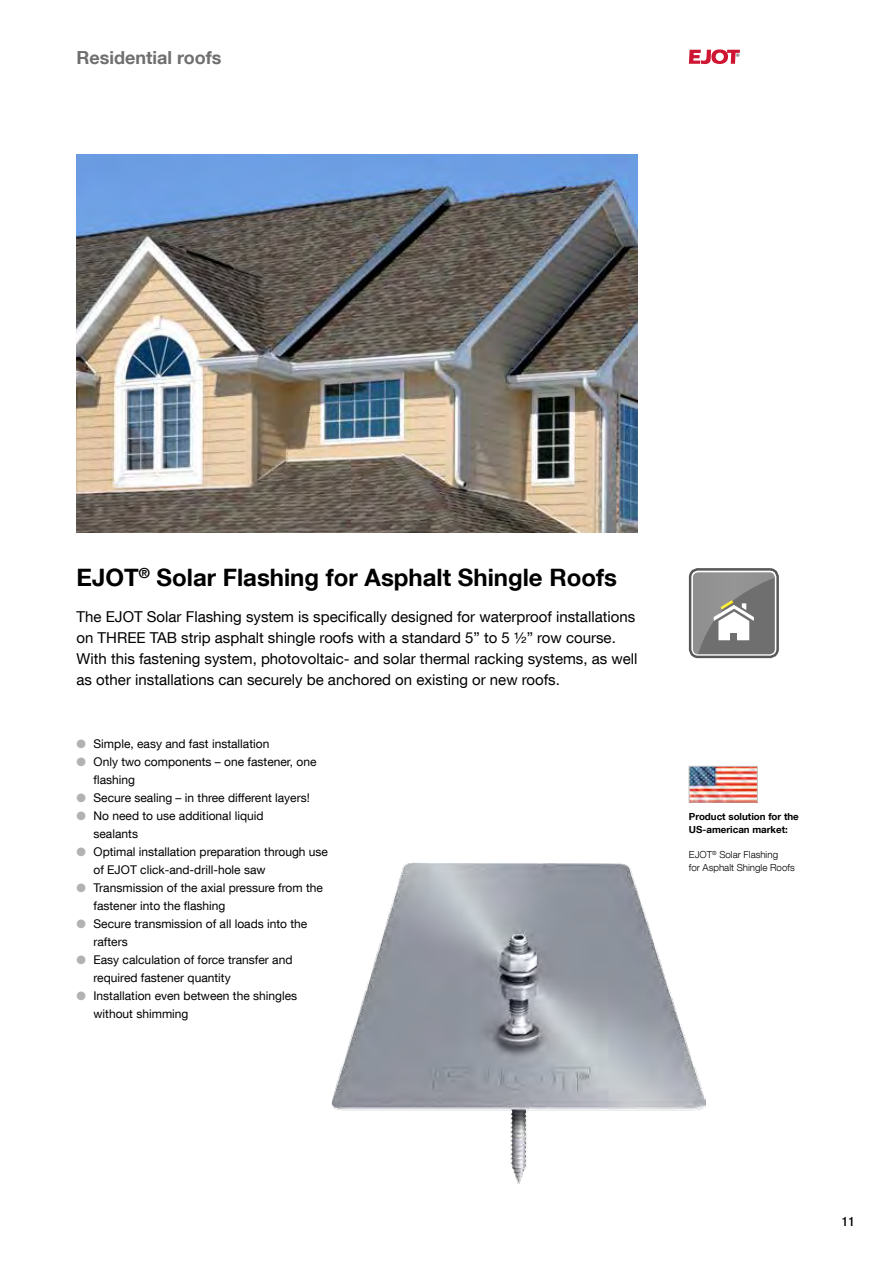
<style>
.page{position:relative;width:893px;height:1263px;background:#fff}
.page>*{position:absolute;margin:0;border:0;box-sizing:border-box;transform-origin:0 0}
.t1{font:700 24px "Helvetica Neue LT Com";color:#000}
.t2{font:700 18px "Helvetica Neue LT Com";color:#706f6f}
.t3{font:15px/21px "Helvetica Neue LT Com";color:#000}
.t4{font:500 condensed 12.75px "Helvetica Neue LT Com";color:#000}
.t5{font:12px/18px "Helvetica Neue LT Com";color:#000}
.t6{font:300 9.75px/12.8px "Helvetica Neue LT Com";color:#000}
.t7{font:700 9.75px/12.8px "Helvetica Neue LT Com";color:#000}
.s1{color:#b3b2b2}
</style>
<div class="page">
<svg style="left:689px;top:49px;width:51px;height:15px"></svg>
<img style="left:332px;top:862px;width:373px;height:321px">
<div style="left:689px;top:568px;width:90px;height:90px;border:8px solid #575756;border-radius:5px"></div>
<div style="left:691px;top:571px;width:85px;height:85px;border:3px solid #fff;border-radius:5px"></div>
<svg style="left:693px;top:572px;width:82px;height:82px;background:#929190"></svg>
<img style="left:691px;top:768px;width:64px;height:32px">
<div style="left:689px;top:766px;width:68px;height:36px;border:1px solid #c6c6c6"></div>
<img style="left:77px;top:154px;width:561px;height:378px">
<h2 class="t2" style="left:77px;top:46px;width:146px">Residential roofs</h2>
<h1 class="t1" style="left:77px;top:562px;width:542px">EJOT<sup>®</sup> Solar Flashing for Asphalt Shingle Roofs</h1>
<p class="t3" style="left:77px;top:606px;width:562px">The EJOT Solar Flashing system is specifically designed for waterproof installations on THREE TAB strip asphalt shingle roofs with a standard 5” to 5 ½” row course.<br>With this fastening system, photovoltaic- and solar thermal racking systems, as well as other installations can securely be anchored on existing or new roofs.</p>
<p class="t5" style="left:77px;top:735px;width:194px"><span class="s1">●</span> Simple, easy and fast installation</p>
<p class="t5" style="left:94px;top:753px;width:224px;text-indent:-17px"><span class="s1">●</span> Only two components – one fastener, one flashing</p>
<p class="t5" style="left:77px;top:789px;width:235px"><span class="s1">●</span> Secure sealing – in three different layers!</p>
<p class="t5" style="left:94px;top:807px;width:172px;text-indent:-17px"><span class="s1">●</span> No need to use additional liquid sealants</p>
<p class="t5" style="left:94px;top:843px;width:236px;text-indent:-17px"><span class="s1">●</span> Optimal installation preparation through use of EJOT click-and-drill-hole saw</p>
<p class="t5" style="left:94px;top:879px;width:231px;text-indent:-17px"><span class="s1">●</span> Transmission of the axial pressure from the fastener into the flashing</p>
<p class="t5" style="left:94px;top:915px;width:215px;text-indent:-17px"><span class="s1">●</span> Secure transmission of all loads into the rafters</p>
<p class="t5" style="left:94px;top:951px;width:200px;text-indent:-17px"><span class="s1">●</span> Easy calculation of force transfer and required fastener quantity</p>
<p class="t5" style="left:94px;top:987px;width:205px;text-indent:-17px"><span class="s1">●</span> Installation even between the shingles without shimming</p>
<p class="t7" style="left:689px;top:810px;width:111px">Product solution for the<br>US-american market:</p>
<p class="t6" style="left:689px;top:848px;width:107px">EJOT<sup>®</sup> Solar Flashing<br>for Asphalt Shingle Roofs</p>
<p class="t4" style="left:842px;top:1214px;width:14px">11</p>
</div>
